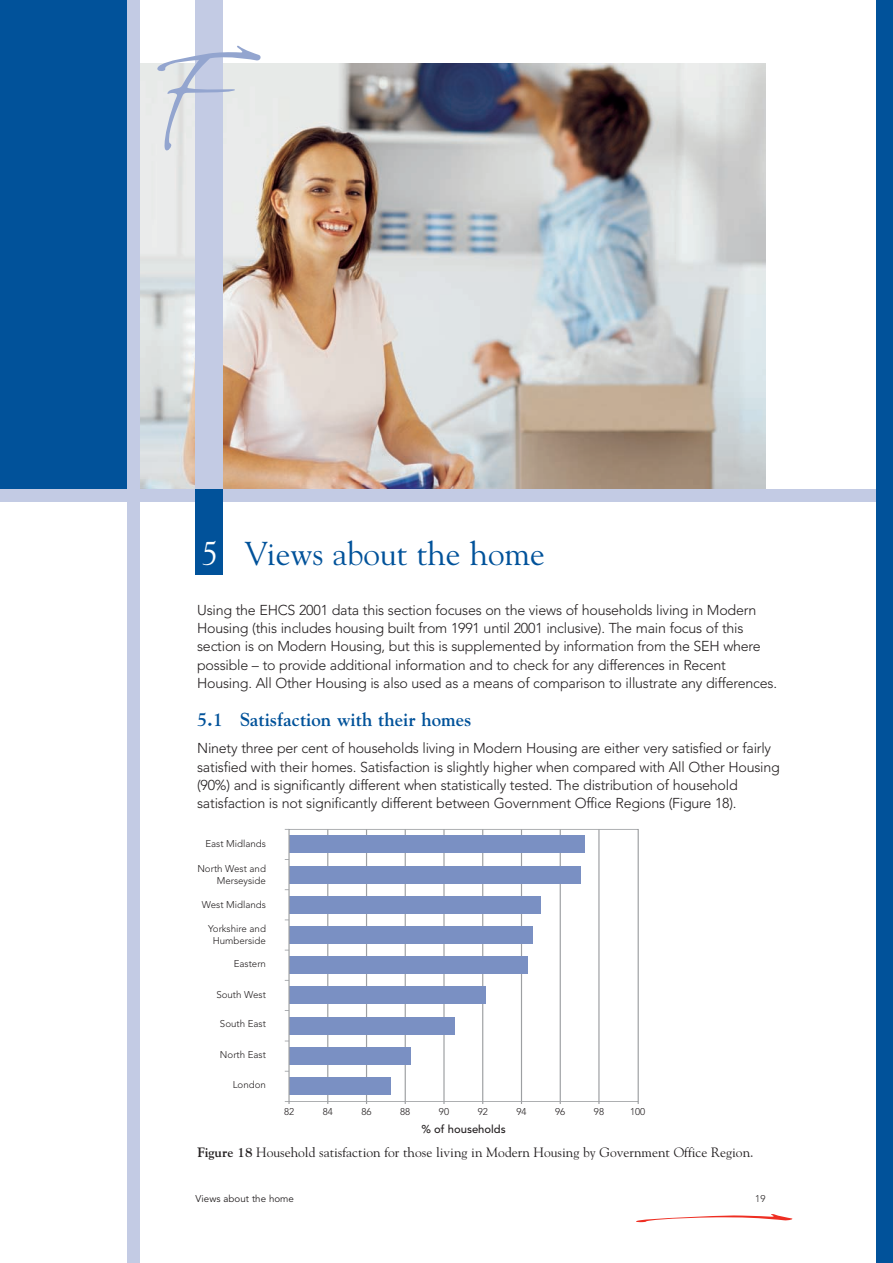
<style>
.page{position:relative;width:893px;height:1263px;background:#fff}
.page>*{position:absolute;margin:0;border:0;box-sizing:border-box;transform-origin:0 0}
.t1{font:33px "Goudy";color:#01529a}
.t2{font:300 31.5px "Avenir";color:#231f20}
.t3{font:700 18.75px "Goudy";color:#01529a}
.t4{font:300 14.25px/18.5px "Avenir";letter-spacing:-.015em;color:#231f20}
.t5{font:13.5px "Goudy";color:#231f20}
.t6{font:500 11.25px "Avenir";color:#231f20}
.t7{font:300 9.75px/11.7px "Avenir";color:#231f20;text-align:center}
.t8{font:9.75px "Avenir";color:#231f20}
.s1{color:#fff}
.s2{font-weight:700}
</style>
<div class="page">
<img style="left:140px;top:64px;width:625px;height:425px">
<svg style="left:636px;top:1214px;width:156px;height:8px"></svg>
<div style="left:0;top:0;width:128px;height:489px;background:#01529a"></div>
<div style="left:128px;top:0;width:12px;height:1263px;background:#c3cbe4"></div>
<div style="left:0;top:489px;width:893px;height:13px;background:#c3cbe4"></div>
<div style="left:196px;top:489px;width:27px;height:85px;background:#01529a"></div>
<div style="left:196px;top:0;width:27px;height:489px;background:#c3cbe4"></div>
<div style="left:876px;top:0;width:17px;height:1263px;background:#01529a"></div>
<svg style="left:157px;top:46px;width:104px;height:104px"></svg>
<hr style="left:366px;top:829px;width:1px;height:272px;background:#9d9fa2">
<hr style="left:405px;top:829px;width:1px;height:272px;background:#9d9fa2">
<hr style="left:444px;top:829px;width:1px;height:272px;background:#9d9fa2">
<hr style="left:482px;top:829px;width:1px;height:272px;background:#9d9fa2">
<hr style="left:521px;top:829px;width:1px;height:272px;background:#9d9fa2">
<hr style="left:560px;top:829px;width:1px;height:272px;background:#9d9fa2">
<hr style="left:599px;top:829px;width:1px;height:272px;background:#9d9fa2">
<hr style="left:328px;top:829px;width:1px;height:272px;background:#9d9fa2">
<div style="left:289px;top:836px;width:296px;height:17px;background:#7a90c3"></div>
<div style="left:289px;top:866px;width:292px;height:17px;background:#7a90c3"></div>
<div style="left:289px;top:896px;width:251px;height:17px;background:#7a90c3"></div>
<div style="left:289px;top:926px;width:243px;height:18px;background:#7a90c3"></div>
<div style="left:289px;top:956px;width:239px;height:18px;background:#7a90c3"></div>
<div style="left:289px;top:987px;width:197px;height:17px;background:#7a90c3"></div>
<div style="left:289px;top:1017px;width:166px;height:17px;background:#7a90c3"></div>
<div style="left:289px;top:1047px;width:121px;height:17px;background:#7a90c3"></div>
<div style="left:289px;top:1077px;width:102px;height:18px;background:#7a90c3"></div>
<div style="left:289px;top:829px;width:350px;height:273px;border:1px solid #9d9fa2"></div>
<h1 class="t1" style="left:202px;top:534px;width:344px"><span class="s1">5</span> Views about the home</h1>
<p class="t4" style="left:197px;top:602px;width:581px">Using the EHCS 2001 data this section focuses on the views of households living in Modern Housing (this includes housing built from 1991 until 2001 inclusive). The main focus of this section is on Modern Housing, but this is supplemented by information from the SEH where possible – to provide additional information and to check for any differences in Recent Housing. All Other Housing is also used as a means of comparison to illustrate any differences.</p>
<h3 class="t3" style="left:197px;top:709px;width:276px">5.1 Satisfaction with their homes</h3>
<p class="t4" style="left:197px;top:740px;width:584px">Ninety three per cent of households living in Modern Housing are either very satisfied or fairly satisfied with their homes. Satisfaction is slightly higher when compared with All Other Housing (90%) and is significantly different when statistically tested. The distribution of household satisfaction is not significantly different between Government Office Regions (Figure 18).</p>
<h2 class="t2" style="left:221px;top:775px;width:156px">Figure 1.18</h2>
<p class="t7" style="left:205px;top:839px;width:62px">East Midlands</p>
<p class="t7" style="left:197px;top:863px;width:70px;text-align:right">North West and<br>Merseyside</p>
<p class="t7" style="left:202px;top:899px;width:66px">West Midlands</p>
<p class="t7" style="left:208px;top:924px;width:59px">Yorkshire and<br>Humberside</p>
<p class="t7" style="left:234px;top:959px;width:34px">Eastern</p>
<p class="t7" style="left:216px;top:989px;width:51px">South West</p>
<p class="t7" style="left:220px;top:1019px;width:48px">South East</p>
<p class="t7" style="left:220px;top:1049px;width:48px">North East</p>
<p class="t7" style="left:233px;top:1080px;width:35px">London</p>
<p class="t7" style="left:284px;top:1106px;width:12px">82</p>
<p class="t7" style="left:323px;top:1106px;width:12px">84</p>
<p class="t7" style="left:361px;top:1106px;width:12px">86</p>
<p class="t7" style="left:400px;top:1106px;width:12px">88</p>
<p class="t7" style="left:439px;top:1106px;width:12px">90</p>
<p class="t7" style="left:478px;top:1106px;width:12px">92</p>
<p class="t7" style="left:516px;top:1106px;width:12px">94</p>
<p class="t7" style="left:555px;top:1106px;width:12px">96</p>
<p class="t7" style="left:594px;top:1106px;width:12px">98</p>
<p class="t7" style="left:630px;top:1106px;width:17px">100</p>
<p class="t6" style="left:422px;top:1124px;width:81px">% of household</p>
<p class="t5" style="left:197px;top:1145px;width:558px"><span class="s2">Figure 18</span> Household satisfaction for those living in Modern Housing by Government Office Region.</p>
<p class="t8" style="left:196px;top:1194px;width:100px">Views about the home</p>
<p class="t7" style="left:755px;top:1193px;width:12px">19</p>
</div>
